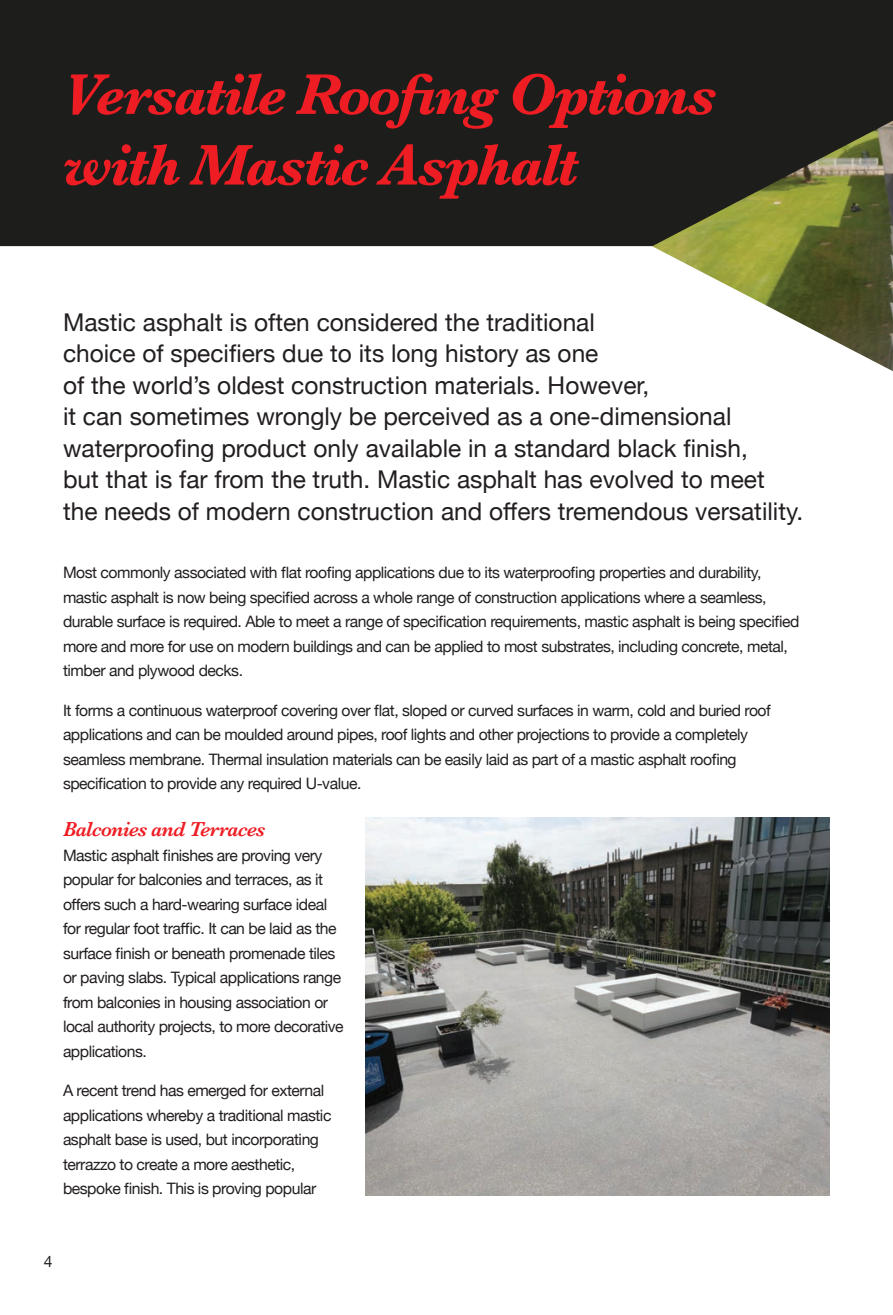
<style>
.page{position:relative;width:893px;height:1315px;background:#fff}
.page>*{position:absolute;margin:0;border:0;box-sizing:border-box;transform-origin:0 0}
.t1{font:italic 700 59.5px/70.7px "Baskerville";letter-spacing:-.04em;color:#ee1d23}
.t2{font:24.5px/31.5px "Helvetica Neue";color:#231f20}
.t3{font:italic 600 21px "Baskerville";letter-spacing:-.03em;color:#ee1d23}
.t4{font:15.75px/24.5px "Helvetica Neue";letter-spacing:-.03em;color:#231f20}
</style>
<div class="page">
<img style="left:621px;top:246px;width:272px;height:125px">
<img style="left:365px;top:817px;width:465px;height:379px">
<div style="left:0;top:0;width:893px;height:246px;background:#1d1d1b"></div>
<h1 class="t1" style="left:63px;top:59px;width:655px">Versatile Roofing Options with Mastic Asphalt</h1>
<p class="t2" style="left:63px;top:308px;width:742px">Mastic asphalt is often considered the traditional<br>choice of specifiers due to its long history as one<br>of the world’s oldest construction materials. However,<br>it can sometimes wrongly be perceived as a one-dimensional waterproofing product only available in a standard black finish,<br>but that is far from the truth. Mastic asphalt has evolved to meet the needs of modern construction and offers tremendous versatility.</p>
<p class="t4" style="left:63px;top:561px;width:738px">Most commonly associated with flat roofing applications due to its waterproofing properties and durability, mastic asphalt is now being specified across a whole range of construction applications where a seamless, durable surface is required. Able to meet a range of specification requirements, mastic asphalt is being specified more and more for use on modern buildings and can be applied to most substrates, including concrete, metal, timber and plywood decks.</p>
<p class="t4" style="left:63px;top:698px;width:709px">It forms a continuous waterproof covering over flat, sloped or curved surfaces in warm, cold and buried roof applications and can be moulded around pipes, roof lights and other projections to provide a completely seamless membrane. Thermal insulation materials can be easily laid as part of a mastic asphalt roofing specification to provide any required U-value.</p>
<h3 class="t3" style="left:63px;top:822px;width:204px">Balconies and Terraces</h3>
<p class="t4" style="left:63px;top:843px;width:282px">Mastic asphalt finishes are proving very popular for balconies and terraces, as it offers such a hard-wearing surface ideal for regular foot trafÏc. It can be laid as the surface finish or beneath promenade tiles or paving slabs. Typical applications range from balconies in housing association or local authority projects, to more decorative applications.</p>
<p class="t4" style="left:63px;top:1079px;width:270px">A recent trend has emerged for external applications whereby a traditional mastic asphalt base is used, but incorporating terrazzo to create a more aesthetic, bespoke finish. This is proving popular</p>
<p class="t4" style="left:44px;top:1249px;width:10px">4</p>
</div>
